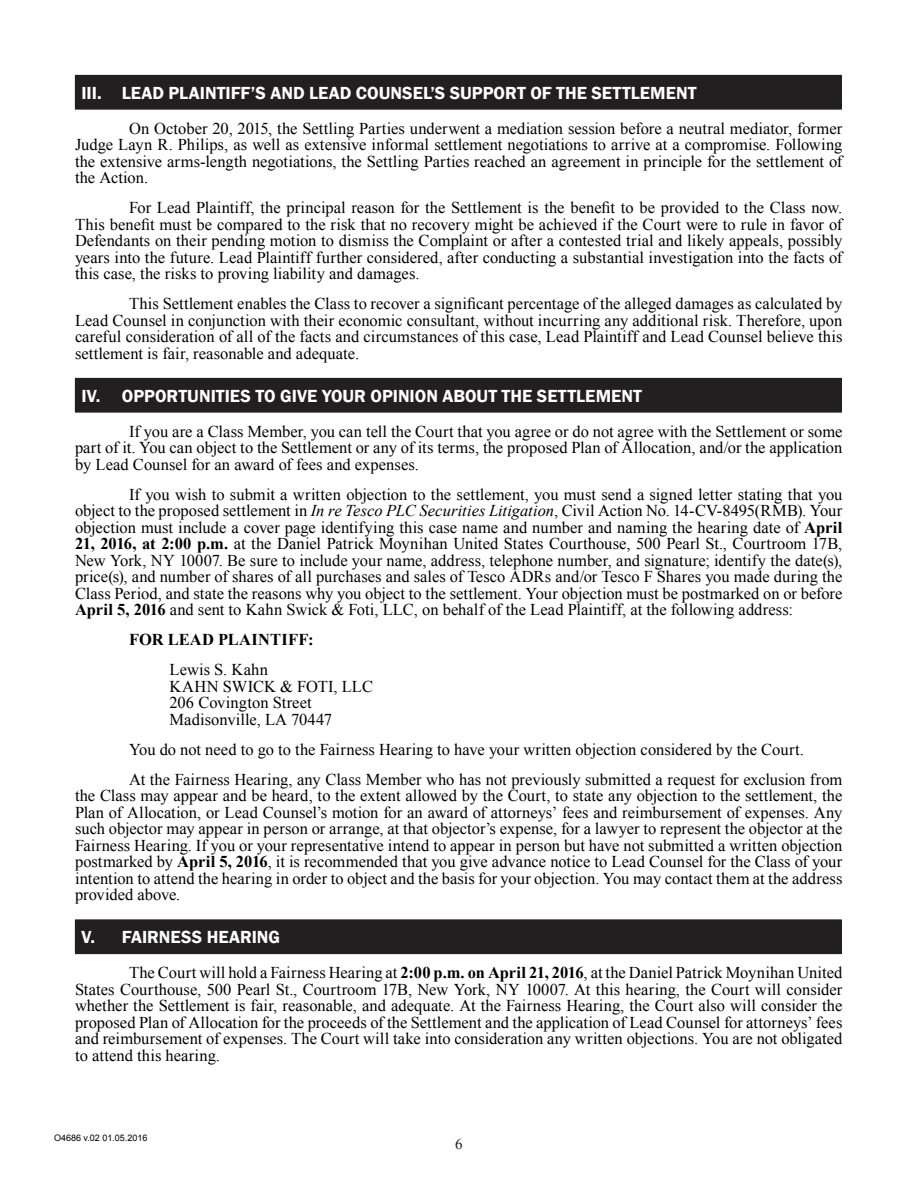
<style>
.page{position:relative;width:918px;height:1188px;background:#fff}
.page>*{position:absolute;margin:0;border:0;box-sizing:border-box;transform-origin:0 0}
.t1{font:600 18px "Franklin Gothic";color:#fff}
.Indent_1{font:16.5px/16.5px "Times New Roman";color:#000;text-align:justify}
.Indent_2{font:16.5px "Times New Roman";letter-spacing:.005em;color:#000}
.Indent_1-2{font:700 16.5px "Times New Roman";letter-spacing:.01em;color:#000}
.t2{font:15px "Times New Roman";color:#231f20}
.t3{font:9px "Arial";color:#000}
.s1{font-style:italic}
.s2{font-weight:700}
</style>
<div class="page">
<div style="left:75px;top:75px;width:766px;height:34px;background:#231f20"></div>
<hr style="left:75px;top:75px;width:767px;height:1px;background:#231f20">
<hr style="left:841px;top:76px;width:1px;height:33px;background:#231f20">
<hr style="left:75px;top:109px;width:767px;height:1px;background:#231f20">
<div style="left:75px;top:378px;width:766px;height:34px;background:#231f20"></div>
<hr style="left:75px;top:378px;width:767px;height:1px;background:#231f20">
<hr style="left:841px;top:379px;width:1px;height:33px;background:#231f20">
<hr style="left:75px;top:412px;width:767px;height:1px;background:#231f20">
<div style="left:75px;top:920px;width:766px;height:34px;background:#231f20"></div>
<hr style="left:841px;top:920px;width:1px;height:33px;background:#231f20">
<hr style="left:75px;top:953px;width:767px;height:1px;background:#231f20">
<p class="t1" style="left:81px;top:81px;width:617px">III. LEAD PLAINTIFF’S AND LEAD COUNSEL’S SUPPORT OF THE SETTLEMENT</p>
<p class="Indent_1" style="left:75px;top:119px;width:769px;text-indent:54px">On October 20, 2015, the Settling Parties underwent a mediation session before a neutral mediator, former Judge Layn R. Philips, as well as extensive informal settlement negotiations to arrive at a compromise. Following the extensive arms-length negotiations, the Settling Parties reached an agreement in principle for the settlement of the Action.</p>
<p class="Indent_1" style="left:75px;top:199px;width:769px;text-indent:54px">For Lead Plaintiff, the principal reason for the Settlement is the benefit to be provided to the Class now.<br>This benefit must be compared to the risk that no recovery might be achieved if the Court were to rule in favor of Defendants on their pending motion to dismiss the Complaint or after a contested trial and likely appeals, possibly years into the future. Lead Plaintiff further considered, after conducting a substantial investigation into the facts of this case, the risks to proving liability and damages.</p>
<p class="Indent_1" style="left:75px;top:295px;width:769px;text-indent:54px">This Settlement enables the Class to recover a significant percentage of the alleged damages as calculated by Lead Counsel in conjunction with their economic consultant, without incurring any additional risk. Therefore, upon careful consideration of all of the facts and circumstances of this case, Lead Plaintiff and Lead Counsel believe this settlement is fair, reasonable and adequate.</p>
<p class="t1" style="left:81px;top:384px;width:562px">IV. OPPORTUNITIES TO GIVE YOUR OPINION ABOUT THE SETTLEMENT</p>
<p class="Indent_1" style="left:75px;top:422px;width:769px;text-indent:54px">If you are a Class Member, you can tell the Court that you agree or do not agree with the Settlement or some part of it. You can object to the Settlement or any of its terms, the proposed Plan of Allocation, and/or the application by Lead Counsel for an award of fees and expenses.</p>
<p class="Indent_1" style="left:75px;top:485px;width:769px;text-indent:54px">If you wish to submit a written objection to the settlement, you must send a signed letter stating that you object to the proposed settlement in <span class="s1">In re Tesco PLC Securities Litigation</span>, Civil Action No. 14-CV-8495(RMB). Your objection must include a cover page identifying this case name and number and naming the hearing date of <span class="s2">April 21, 2016, at 2:00 p.m.</span> at the Daniel Patrick Moynihan United States Courthouse, 500 Pearl St., Courtroom 17B, New York, NY 10007. Be sure to include your name, address, telephone number, and signature; identify the date(s), price(s), and number of shares of all purchases and sales of Tesco ADRs and/or Tesco F Shares you made during the Class Period, and state the reasons why you object to the settlement. Your objection must be postmarked on or before <span class="s2">April 5, 2016</span> and sent to Kahn Swick &amp; Foti, LLC, on behalf of the Lead Plaintiff, at the following address:</p>
<p class="Indent_1-2" style="left:129px;top:628px;width:186px">FOR LEAD PLAINTIFF:</p>
<p class="Indent_2" style="left:170px;top:658px;width:100px">Lewis S. Kahn</p>
<p class="Indent_2" style="left:170px;top:675px;width:205px">KAHN SWICK &amp; FOTI, LLC</p>
<p class="Indent_2" style="left:170px;top:691px;width:144px">206 Covington Street</p>
<p class="Indent_2" style="left:170px;top:708px;width:164px">Madisonville, LA 70447</p>
<p class="Indent_1" style="left:129px;top:740px;width:676px">You do not need to go to the Fairness Hearing to have your written objection considered by the Court.</p>
<p class="Indent_1" style="left:75px;top:770px;width:769px;text-indent:54px">At the Fairness Hearing, any Class Member who has not previously submitted a request for exclusion from the Class may appear and be heard, to the extent allowed by the Court, to state any objection to the settlement, the Plan of Allocation, or Lead Counsel’s motion for an award of attorneys’ fees and reimbursement of expenses. Any such objector may appear in person or arrange, at that objector’s expense, for a lawyer to represent the objector at the Fairness Hearing. If you or your representative intend to appear in person but have not submitted a written objection postmarked by <span class="s2">April 5, 2016</span>, it is recommended that you give advance notice to Lead Counsel for the Class of your intention to attend the hearing in order to object and the basis for your objection. You may contact them at the address provided above.</p>
<p class="t1" style="left:81px;top:926px;width:200px">V. FAIRNESS HEARING</p>
<p class="Indent_1" style="left:75px;top:964px;width:769px;text-indent:54px">The Court will hold a Fairness Hearing at <span class="s2">2:00 p.m. on April 21, 2016</span>, at the Daniel Patrick Moynihan United States Courthouse, 500 Pearl St., Courtroom 17B, New York, NY 10007. At this hearing, the Court will consider whether the Settlement is fair, reasonable, and adequate. At the Fairness Hearing, the Court also will consider the proposed Plan of Allocation for the proceeds of the Settlement and the application of Lead Counsel for attorneys’ fees and reimbursement of expenses. The Court will take into consideration any written objections. You are not obligated to attend this hearing.</p>
<p class="t3" style="left:54px;top:1131px;width:95px">O4686 v.02 01.05.2016</p>
<p class="t2" style="left:455px;top:1134px;width:9px">6</p>
</div>
